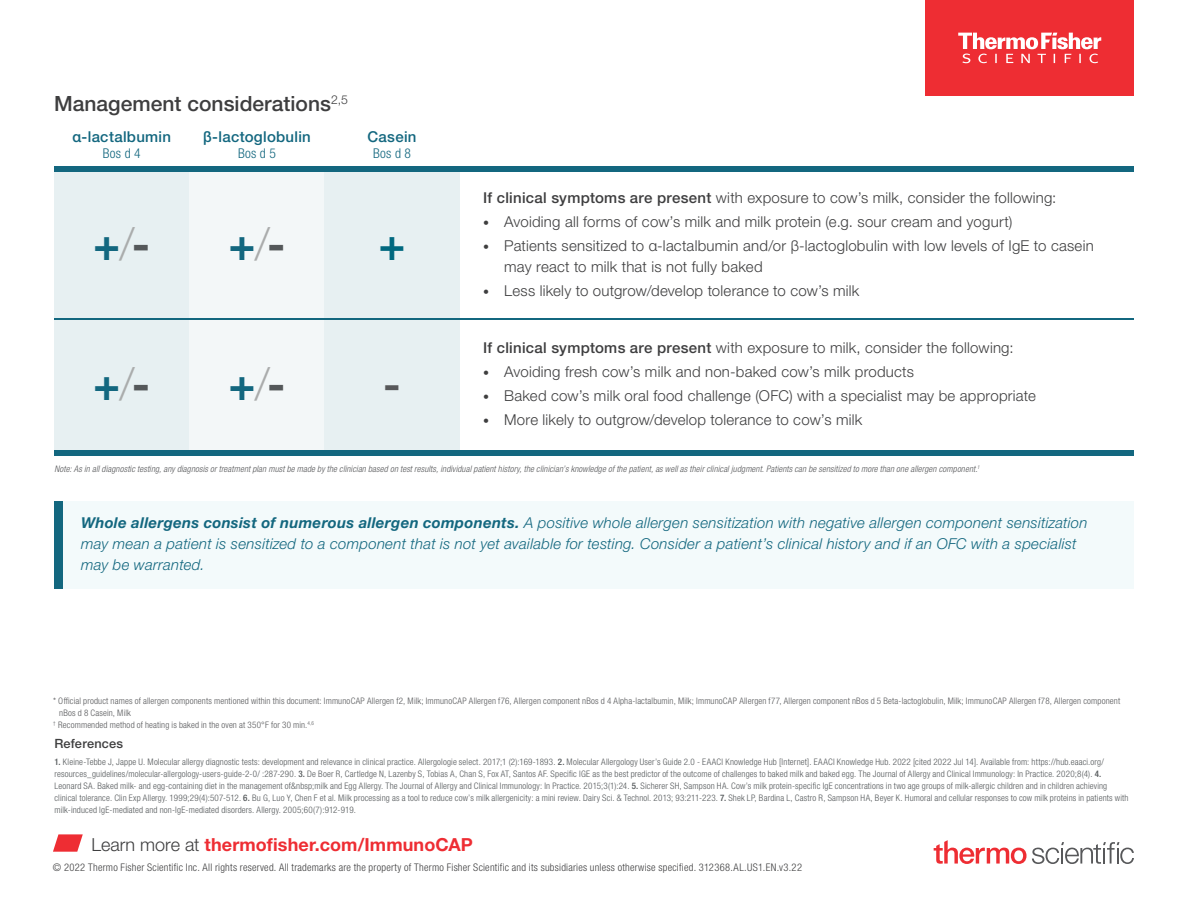
<style>
.page{position:relative;width:1188px;height:918px;background:#fff}
.page>*{position:absolute;margin:0;border:0;box-sizing:border-box;transform-origin:0 0}
.t1{font:700 45.15px "Helvetica Neue LTW1 G";color:#13677f}
.t2{font:500 45.15px "Helvetica Neue LTW1 G";color:#57585a}
.t3{font:500 45.15px "Helvetica Neue LTW1 G";color:#00687f}
.t4{font:500 21px "Helvetica Neue LTW1 G";color:#3e3e3f}
.t5{font:700 18px "Helvetica Neue LTW1 G";letter-spacing:.005em;color:#ee2d33}
.t6{font:300 15px/21px "Helvetica Neue LTW1 G";letter-spacing:.015em;color:#3e3e3f}
.t7{font:italic 300 15px/21px "Helvetica Neue LTW1 G";letter-spacing:.015em;color:#13677f}
.t8{font:500 15px "Helvetica Neue LTW1 G";letter-spacing:.02em;color:#13677f}
.t9{font:300 condensed 13.5px "Helvetica Neue LTW1 G";letter-spacing:.025em;color:#13677f}
.t10{font:500 12.75px "Helvetica Neue LTW1 G";letter-spacing:.015em;color:#3e3e3f}
.t11{font:300 condensed 10.5px "Helvetica Neue LTW1 G";letter-spacing:.025em;color:#3e3e3f}
.t12{font:300 condensed 9px/12px "Helvetica Neue LTW1 G";letter-spacing:.015em;color:#54585a}
.t13{font:300 condensed 9px "Helvetica Neue LTW1 G";letter-spacing:.015em;color:#57585a}
.t14{font:italic 300 condensed 9px "Helvetica Neue LTW1 G";letter-spacing:.015em;color:#57585a}
.s1{font-weight:300;color:#aaacac}
.s2{color:#54585a}
.s3{font-weight:500}
.s4{font-size:12px}
.s5{font-weight:700}
.s6{font-weight:300;color:#3e3e3f}
</style>
<div class="page">
<div style="left:926px;top:0;width:208px;height:96px;background:#ee2d33"></div>
<svg style="left:958px;top:33px;width:143px;height:30px"></svg>
<div style="left:324px;top:170px;width:135px;height:286px;background:#e7f0f2"></div>
<div style="left:54px;top:170px;width:135px;height:286px;background:#e7f0f2"></div>
<div style="left:189px;top:168px;width:135px;height:288px;background:#f3f7f8"></div>
<div style="left:54px;top:167px;width:1080px;height:5px;background:#13677f"></div>
<div style="left:54px;top:450px;width:1080px;height:6px;background:#13677f"></div>
<hr style="left:54px;top:318px;width:1080px;height:2px;background:#13677f">
<svg style="left:53px;top:834px;width:30px;height:18px"></svg>
<div style="left:54px;top:501px;width:9px;height:87px;background:#13677f"></div>
<div style="left:63px;top:501px;width:1071px;height:87px;background:#f3fafb"></div>
<svg style="left:934px;top:840px;width:200px;height:24px"></svg>
<h2 class="t4" style="left:54px;top:91px;width:295px">Management considerations<sup>2,5</sup></h2>
<h3 class="t8" style="left:72px;top:127px;width:100px">α-lactalbumin</h3>
<h3 class="t9" style="left:103px;top:145px;width:39px">Bos d 4</h3>
<h3 class="t8" style="left:203px;top:127px;width:109px">β-lactoglobulin</h3>
<h3 class="t9" style="left:238px;top:145px;width:39px">Bos d 5</h3>
<h3 class="t8" style="left:368px;top:127px;width:51px">Casein</h3>
<h3 class="t9" style="left:373px;top:145px;width:39px">Bos d 8</h3>
<h1 class="t1" style="left:93px;top:216px;width:59px">+<span class="s1">/</span><span class="s2">-</span></h1>
<h1 class="t1" style="left:229px;top:216px;width:59px">+<span class="s1">/</span><span class="s2">-</span></h1>
<h1 class="t3" style="left:378px;top:217px;width:29px">+</h1>
<h1 class="t1" style="left:93px;top:356px;width:59px">+<span class="s1">/</span><span class="s2">-</span></h1>
<h1 class="t1" style="left:229px;top:356px;width:59px">+<span class="s1">/</span><span class="s2">-</span></h1>
<h1 class="t2" style="left:383px;top:356px;width:19px">-</h1>
<h3 class="t6" style="left:483px;top:187px;width:575px"><span class="s3">If clinical symptoms are present</span> with exposure to cow’s milk, consider the following:</h3>
<h3 class="t6" style="left:483px;top:211px;width:531px"><span class="s4">•</span> Avoiding all forms of cow’s milk and milk protein (e.g. sour cream and yogurt)</h3>
<h3 class="t6" style="left:504px;top:235px;width:591px;text-indent:-21px"><span class="s4">•</span> Patients sensitized to α-lactalbumin and/or β-lactoglobulin with low levels of IgE to casein may react to milk that is not fully baked</h3>
<h3 class="t6" style="left:483px;top:280px;width:378px"><span class="s4">•</span> Less likely to outgrow/develop tolerance to cow’s milk</h3>
<h3 class="t6" style="left:483px;top:337px;width:532px"><span class="s3">If clinical symptoms are present</span> with exposure to milk, consider the following:</h3>
<h3 class="t6" style="left:483px;top:361px;width:432px"><span class="s4">•</span> Avoiding fresh cow’s milk and non-baked cow’s milk products</h3>
<h3 class="t6" style="left:483px;top:385px;width:554px"><span class="s4">•</span> Baked cow’s milk oral food challenge (OFC) with a specialist may be appropriate</h3>
<h3 class="t6" style="left:483px;top:409px;width:381px"><span class="s4">•</span> More likely to outgrow/develop tolerance to cow’s milk</h3>
<p class="t14" style="left:54px;top:464px;width:927px">Note: As in all diagnostic testing, any diagnosis or treatment plan must be made by the clinician based on test results, individual patient history, the clinician’s knowledge of the patient, as well as their clinical judgment. Patients can be sensitized to more than one allergen component.<sup>1</sup></p>
<p class="t7" style="left:81px;top:512px;width:1008px"><span class="s5">Whole allergens consist of numerous allergen components.</span> A positive whole allergen sensitization with negative allergen component sensitization may mean a patient is sensitized to a component that is not yet available for testing. Consider a patient’s clinical history and if an OFC with a specialist may be warranted.</p>
<p class="t13" style="left:53px;top:695px;width:1069px">* Official product names of allergen components mentioned within this document: ImmunoCAP Allergen f2, Milk; ImmunoCAP Allergen f76, Allergen component nBos d 4 Alpha-lactalbumin, Milk; ImmunoCAP Allergen f77, Allergen component nBos d 5 Beta-lactoglobulin, Milk; ImmunoCAP Allergen f78, Allergen component</p>
<p class="t13" style="left:59px;top:707px;width:73px">nBos d 8 Casein, Milk</p>
<p class="t13" style="left:53px;top:719px;width:262px"><sup>†</sup> Recommended method of heating is baked in the oven at 350°F for 30 min.<sup>4,6</sup></p>
<h3 class="t10" style="left:54px;top:736px;width:70px">References</h3>
<p class="t12" style="left:54px;top:756px;width:1076px"><span class="s3">1.</span> Kleine-Tebbe J, Jappe U. Molecular allergy diagnostic tests: development and relevance in clinical practice. Allergologie select. 2017;1 (2):169-1893. <span class="s3">2.</span> Molecular Allergology User’s Guide 2.0 - EAACI Knowledge Hub [Internet]. EAACI Knowledge Hub. 2022 [cited 2022 Jul 14]. Available from: https://hub.eaaci.org/ resources_guidelines/molecular-allergology-users-guide-2-0/ :287-290. <span class="s3">3.</span> De Boer R, Cartledge N, Lazenby S, Tobias A, Chan S, Fox AT, Santos AF. Specific IGE as the best predictor of the outcome of challenges to baked milk and baked egg. The Journal of Allergy and Clinical Immunology: In Practice. 2020;8(4). <span class="s3">4.<br></span>Leonard SA. Baked milk- and egg-containing diet in the management of&amp;nbsp;milk and Egg Allergy. The Journal of Allergy and Clinical Immunology: In Practice. 2015;3(1):24. <span class="s3">5.</span> Sicherer SH, Sampson HA. Cow’s milk protein-specific IgE concentrations in two age groups of milk-allergic children and in children achieving clinical tolerance. Clin Exp Allergy. 1999;29(4):507-512. <span class="s3">6.</span> Bu G, Luo Y, Chen F et al. Milk processing as a tool to reduce cow’s milk allergenicity: a mini review. Dairy Sci. &amp; Technol. 2013; 93:211-223. <span class="s3">7.</span> Shek LP, Bardina L, Castro R, Sampson HA, Beyer K. Humoral and cellular responses to cow milk proteins in patients with milk-induced IgE-mediated and non-IgE-mediated disorders. Allergy. 2005;60(7):912-919.</p>
<h3 class="t5" style="left:92px;top:833px;width:383px"><span class="s6">Learn more at</span> thermofisher.com/ImmunoCAP</h3>
<p class="t11" style="left:53px;top:862px;width:751px">© 2022 Thermo Fisher Scientific Inc. All rights reserved. All trademarks are the property of Thermo Fisher Scientific and its subsidiaries unless otherwise specified. 312368.AL.US1.EN.v3.22</p>
</div>
